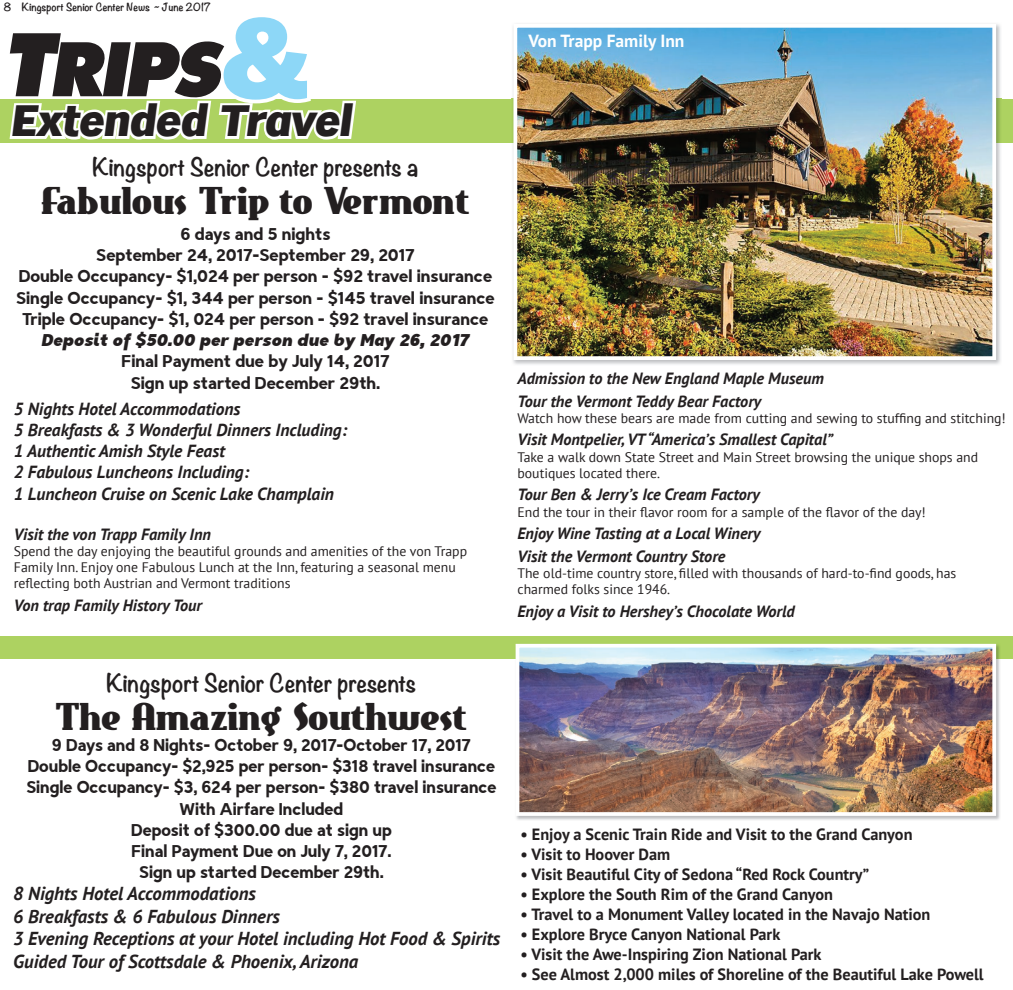
<style>
.page{position:relative;width:1013px;height:990px;background:#fff}
.page>*{position:absolute;margin:0;border:0;box-sizing:border-box;transform-origin:0 0}
.t1{font:87.5px "Tempest Heavy Ital";color:#231f20}
.t2{font:75px "Tempest Heavy Ital";color:#231f20}
.t3{font:800 42.75px "Ihamburg";color:#231f20;scale:1.05 1}
.t4{font:37.5px "East Market";color:#231f20}
.t5{font:700 22.5px "Noteworthy";color:#231f20}
.t6{font:italic 700 18.75px/22.5px "PT Sans";color:#231f20}
.t7{font:italic 700 17.5px/21.2px "PT Sans";color:#231f20}
.t8{font:700 17.5px "PT Sans";color:#fff}
.t9{font:700 16.25px "PT Sans";color:#231f20}
.t10{font:italic 700 16.25px/22.5px "PT Sans";color:#231f20}
.t11{font:700 16.25px/21.2px "Triomphe";color:#231f20;text-align:center}
.t12{font:700 16.25px/21.2px "Triomphe";color:#231f20;text-align:center;scale:.96 1}
.t13{font:italic 900 16.25px "Triomphe";color:#231f20}
.t14{font:13.75px/16.2px "PT Sans";color:#231f20}
.t15{font:700 10px "Noteworthy";color:#231f20}
.s1{font-family:"Franklin Gothic";font-weight:800;font-size:120px;color:#8dd7f7}
</style>
<div class="page">
<div style="left:0;top:636px;width:1012px;height:23px;background:#add261"></div>
<div style="left:0;top:99px;width:1012px;height:43px;background:#add261"></div>
<svg style="left:7px;top:99px;width:352px;height:44px"></svg>
<img style="left:511px;top:24px;width:490px;height:341px">
<img style="left:513px;top:24px;width:483px;height:336px">
<img style="left:516px;top:643px;width:484px;height:177px">
<img style="left:515px;top:644px;width:481px;height:172px">
<p class="t15" style="left:4px;top:-2px;width:209px">8 Kingsport Senior Center News ~ June 2017</p>
<h1 class="t1" style="left:4px;top:20px;width:47px">T</h1>
<h3 class="t3" style="left:11px;top:96px;width:325px">Extended Travel</h3>
<h2 class="t2" style="left:50px;top:31px;width:261px">RIPS<span class="s1">&amp;</span></h2>
<h3 class="t5" style="left:92px;top:147px;width:327px">Kingsport Senior Center presents a</h3>
<h3 class="t4" style="left:41px;top:179px;width:430px">Fabulous Trip to Vermont</h3>
<p class="t11" style="left:16px;top:222px;width:480px">6 days and 5 nights<br>September 24, 2017-September 29, 2017<br>Double Occupancy- $1,024 per person - $92 travel insurance Single Occupancy- $1, 344 per person - $145 travel insurance Triple Occupancy- $1, 024 per person - $92 travel insurance</p>
<p class="t13" style="left:42px;top:325px;width:429px">Deposit of $50.00 per person due by May 26, 2017</p>
<p class="t11" style="left:121px;top:349px;width:269px">Final Payment due by July 14, 2017<br>Sign up started December 29th.</p>
<p class="t7" style="left:14px;top:397px;width:335px">5 Nights Hotel Accommodations<br>5 Breakfasts &amp; 3 Wonderful Dinners Including:<br>1 Authentic Amish Style Feast<br>2 Fabulous Luncheons Including:<br>1 Luncheon Cruise on Scenic Lake Champlain</p>
<p class="t10" style="left:14px;top:522px;width:199px">Visit the von Trapp Family Inn</p>
<p class="t14" style="left:14px;top:543px;width:454px">Spend the day enjoying the beautiful grounds and amenities of the von Trapp<br>Family Inn. Enjoy one Fabulous Lunch at the Inn, featuring a seasonal menu reflecting both Austrian and Vermont traditions</p>
<p class="t10" style="left:14px;top:593px;width:190px">Von trap Family History Tour</p>
<p class="t8" style="left:528px;top:30px;width:157px">Von Trapp Family Inn</p>
<p class="t10" style="left:517px;top:367px;width:308px">Admission to the New England Maple Museum<br>Tour the Vermont Teddy Bear Factory</p>
<p class="t14" style="left:517px;top:410px;width:490px">Watch how these bears are made from cutting and sewing to stuffing and stitching!</p>
<p class="t10" style="left:517px;top:428px;width:317px">Visit Montpelier, VT “America’s Smallest Capital”</p>
<p class="t14" style="left:517px;top:448px;width:462px">Take a walk down State Street and Main Street browsing the unique shops and boutiques located there.</p>
<p class="t10" style="left:517px;top:483px;width:244px">Tour Ben &amp; Jerry’s Ice Cream Factory</p>
<p class="t14" style="left:517px;top:503px;width:410px">End the tour in their flavor room for a sample of the flavor of the day!</p>
<p class="t10" style="left:517px;top:522px;width:244px">Enjoy Wine Tasting at a Local Winery<br>Visit the Vermont Country Store</p>
<p class="t14" style="left:517px;top:565px;width:440px">The old-time country store, filled with thousands of hard-to-find goods, has charmed folks since 1946.</p>
<p class="t10" style="left:517px;top:599px;width:279px">Enjoy a Visit to Hershey’s Chocolate World</p>
<h3 class="t5" style="left:107px;top:663px;width:311px">Kingsport Senior Center presents</h3>
<h3 class="t4" style="left:56px;top:695px;width:412px">The Amazing Southwest</h3>
<p class="t12" style="left:26px;top:733px;width:491px">9 Days and 8 Nights- October 9, 2017-October 17, 2017<br>Double Occupancy- $2,925 per person- $318 travel insurance Single Occupancy- $3, 624 per person- $380 travel insurance With Airfare Included<br>Deposit of $300.00 due at sign up<br>Final Payment Due on July 7, 2017.<br>Sign up started December 29th.</p>
<h3 class="t6" style="left:13px;top:882px;width:488px">8 Nights Hotel Accommodations<br>6 Breakfasts &amp; 6 Fabulous Dinners<br>3 Evening Receptions at your Hotel including Hot Food &amp; Spirits Guided Tour of Scottsdale &amp; Phoenix, Arizona</h3>
<p class="t9" style="left:520px;top:823px;width:393px">• Enjoy a Scenic Train Ride and Visit to the Grand Canyon</p>
<p class="t9" style="left:520px;top:843px;width:151px">• Visit to Hoover Dam</p>
<p class="t9" style="left:520px;top:863px;width:350px">• Visit Beautiful City of Sedona “Red Rock Country”</p>
<p class="t9" style="left:520px;top:883px;width:314px">• Explore the South Rim of the Grand Canyon</p>
<p class="t9" style="left:520px;top:903px;width:411px">• Travel to a Monument Valley located in the Navajo Nation</p>
<p class="t9" style="left:520px;top:923px;width:261px">• Explore Bryce Canyon National Park</p>
<p class="t9" style="left:520px;top:943px;width:303px">• Visit the Awe-Inspiring Zion National Park</p>
<p class="t9" style="left:520px;top:963px;width:465px">• See Almost 2,000 miles of Shoreline of the Beautiful Lake Powell</p>
</div>
